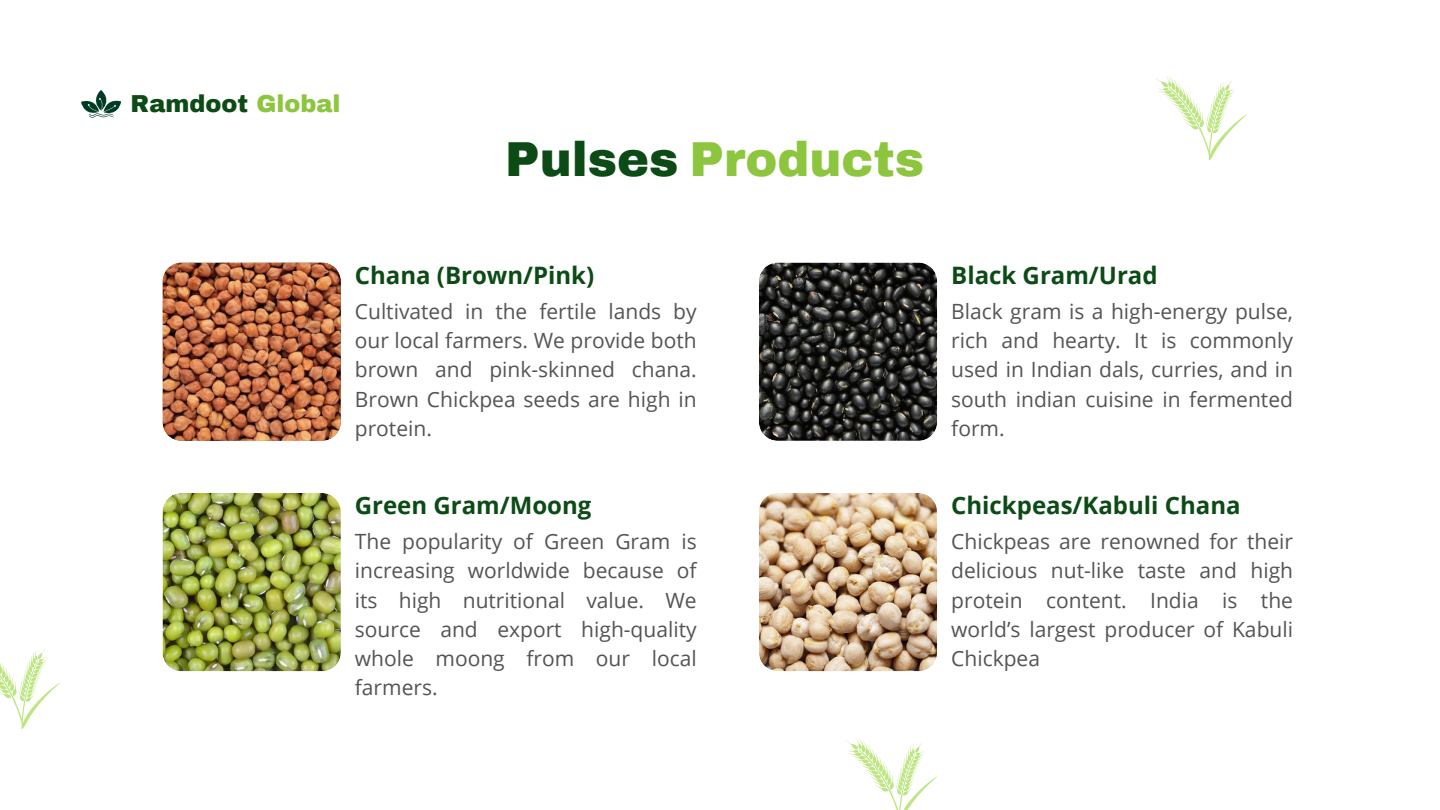
<style>
.page{position:relative;width:1440px;height:810px;background:#fff}
.page>*{position:absolute;margin:0;border:0;box-sizing:border-box;transform-origin:0 0}
.t1{font:900 48px "Archivo";color:#8dc63e}
.t2{font:700 24px "Open Sans";color:#0c4b16}
.t3{font:900 24px "Archivo";color:#0c4b16}
.t4{font:21px/29.2px "Open Sans";color:#545454;text-align:justify}
.s1{color:#8dc63e}
.s2{color:#0c4b16}
</style>
<div class="page">
<img style="left:163px;top:263px;width:178px;height:178px">
<img style="left:759px;top:263px;width:178px;height:178px">
<img style="left:163px;top:493px;width:178px;height:178px">
<img style="left:759px;top:493px;width:178px;height:178px">
<svg style="left:81px;top:90px;width:40px;height:28px"></svg>
<svg style="left:0;top:648px;width:60px;height:81px"></svg>
<svg style="left:1155px;top:76px;width:92px;height:84px"></svg>
<svg style="left:845px;top:738px;width:92px;height:72px"></svg>
<p class="t3" style="left:131px;top:89px;width:211px">Ramdoot <span class="s1">Global</span></p>
<h1 class="t1" style="left:505px;top:130px;width:420px"><span class="s2">Pulses</span> Products</h1>
<p class="t2" style="left:355px;top:258px;width:241px">Chana (Brown/Pink)</p>
<p class="t4" style="left:355px;top:296px;width:343px">Cultivated in the fertile lands by our local farmers. We provide both brown and pink-skinned chana.<br>Brown Chickpea seeds are high in protein.</p>
<p class="t4" style="left:951px;top:296px;width:343px">Black gram is a high-energy pulse, rich and hearty. It is commonly used in Indian dals, curries, and in south indian cuisine in fermented form.</p>
<p class="t2" style="left:951px;top:258px;width:208px">Black Gram/Urad</p>
<p class="t2" style="left:355px;top:489px;width:238px">Green Gram/Moong</p>
<p class="t2" style="left:951px;top:489px;width:291px">Chickpeas/Kabuli Chana</p>
<p class="t4" style="left:355px;top:526px;width:343px">The popularity of Green Gram is increasing worldwide because of its high nutritional value. We source and export high-quality whole moong from our local farmers.</p>
<p class="t4" style="left:951px;top:526px;width:343px">Chickpeas are renowned for their delicious nut-like taste and high protein content. India is the world’s largest producer of Kabuli Chickpea</p>
</div>
